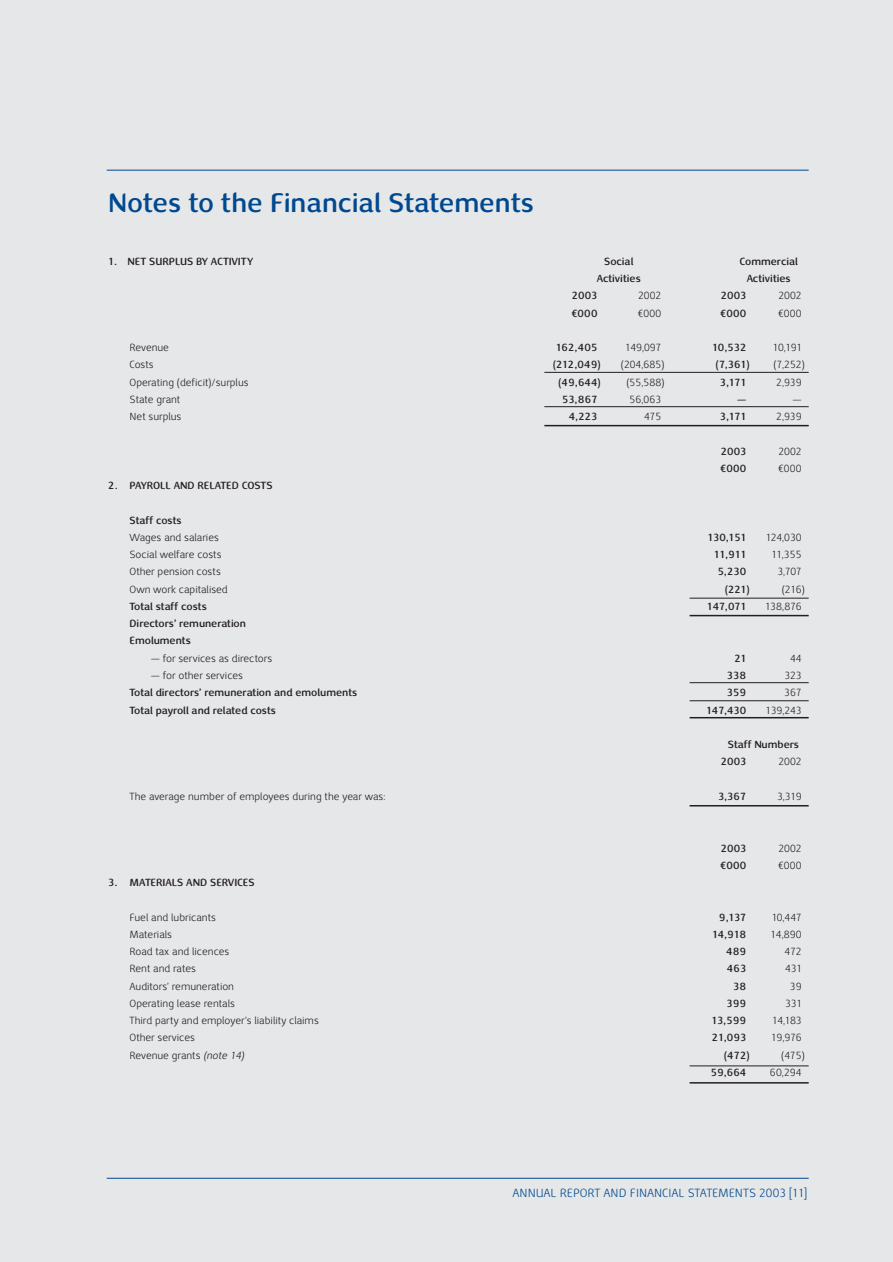
<style>
.page{position:relative;width:893px;height:1262px;background:#fff}
.page>*{position:absolute;margin:0;border:0;box-sizing:border-box;transform-origin:0 0}
.t1{font:700 27px "Nexus Sans";color:#004990}
.t2{font:12px "Nexus Sans";color:#004990}
.t3{font:10.5px/17.2px "Nexus Sans";color:#231f20}
.t4{font:700 10.5px/17.2px "Nexus Sans";color:#231f20}
.s1{font-style:italic}
</style>
<div class="page">
<div style="left:0;top:0;width:892px;height:1261px;background:#e6e7e8"></div>
<hr style="left:689px;top:805px;width:119px;height:1px;background:#231f20">
<hr style="left:689px;top:1082px;width:119px;height:1px;background:#231f20">
<hr style="left:689px;top:1065px;width:119px;height:1px;background:#231f20">
<hr style="left:689px;top:682px;width:119px;height:1px;background:#231f20">
<hr style="left:689px;top:700px;width:119px;height:1px;background:#231f20">
<hr style="left:689px;top:598px;width:119px;height:1px;background:#231f20">
<hr style="left:107px;top:170px;width:701px;height:1px;background:#004990">
<hr style="left:107px;top:1177px;width:701px;height:1px;background:#004990">
<hr style="left:544px;top:425px;width:264px;height:1px;background:#231f20">
<hr style="left:544px;top:406px;width:264px;height:1px;background:#231f20">
<hr style="left:544px;top:372px;width:264px;height:1px;background:#231f20">
<hr style="left:689px;top:615px;width:119px;height:1px;background:#231f20">
<hr style="left:689px;top:717px;width:119px;height:1px;background:#231f20">
<h2 class="t1" style="left:108px;top:192px;width:427px">Notes to the Financial Statements</h2>
<p class="t4" style="left:108px;top:254px;width:10px">1.</p>
<p class="t4" style="left:108px;top:478px;width:11px">2.</p>
<p class="t4" style="left:127px;top:254px;width:127px">NET SURPLUS BY ACTIVITY</p>
<p class="t4" style="left:596px;top:254px;width:46px;text-align:center">Social<br>Activities</p>
<p class="t4" style="left:739px;top:254px;width:60px;text-align:center">Commercial<br>Activities</p>
<p class="t4" style="left:571px;top:288px;width:28px">2003 €000</p>
<p class="t3" style="left:638px;top:288px;width:25px">2002 €000</p>
<p class="t4" style="left:720px;top:288px;width:28px">2003 €000</p>
<p class="t3" style="left:778px;top:288px;width:25px">2002 €000</p>
<p class="t3" style="left:129px;top:340px;width:41px">Revenue</p>
<p class="t4" style="left:555px;top:340px;width:43px">162,405</p>
<p class="t3" style="left:625px;top:340px;width:38px">149,097</p>
<p class="t4" style="left:712px;top:340px;width:36px">10,532</p>
<p class="t3" style="left:772px;top:340px;width:30px">10,191</p>
<p class="t3" style="left:129px;top:357px;width:26px">Costs</p>
<p class="t4" style="left:552px;top:357px;width:50px">(212,049)</p>
<p class="t3" style="left:621px;top:357px;width:45px">(204,685)</p>
<p class="t4" style="left:715px;top:357px;width:36px">(7,361)</p>
<p class="t3" style="left:773px;top:357px;width:33px">(7,252)</p>
<p class="t3" style="left:129px;top:374px;width:121px">Operating (deficit)/surplus</p>
<p class="t4" style="left:558px;top:374px;width:44px">(49,644)</p>
<p class="t3" style="left:626px;top:374px;width:40px">(55,588)</p>
<p class="t4" style="left:720px;top:374px;width:28px">3,171</p>
<p class="t3" style="left:776px;top:374px;width:27px">2,939</p>
<p class="t3" style="left:129px;top:392px;width:52px">State grant</p>
<p class="t3" style="left:129px;top:409px;width:53px">Net surplus</p>
<p class="t4" style="left:562px;top:392px;width:37px">53,867</p>
<p class="t3" style="left:629px;top:392px;width:33px">56,063</p>
<p class="t4" style="left:737px;top:392px;width:11px">—</p>
<p class="t3" style="left:792px;top:392px;width:11px">—</p>
<p class="t4" style="left:568px;top:409px;width:30px">4,223</p>
<p class="t3" style="left:644px;top:409px;width:19px">475</p>
<p class="t4" style="left:720px;top:409px;width:28px">3,171</p>
<p class="t3" style="left:776px;top:409px;width:27px">2,939</p>
<p class="t4" style="left:720px;top:443px;width:28px">2003 €000</p>
<p class="t3" style="left:778px;top:443px;width:25px">2002 €000</p>
<p class="t4" style="left:129px;top:478px;width:144px">PAYROLL AND RELATED COSTS</p>
<p class="t4" style="left:129px;top:512px;width:54px">Staff costs</p>
<p class="t3" style="left:129px;top:530px;width:91px">Wages and salaries</p>
<p class="t4" style="left:707px;top:530px;width:41px">130,151</p>
<p class="t3" style="left:765px;top:530px;width:37px">124,030</p>
<p class="t3" style="left:129px;top:547px;width:94px">Social welfare costs</p>
<p class="t4" style="left:713px;top:547px;width:34px">11,911</p>
<p class="t3" style="left:771px;top:547px;width:32px">11,355</p>
<p class="t3" style="left:129px;top:564px;width:93px">Other pension costs</p>
<p class="t4" style="left:717px;top:564px;width:30px">5,230</p>
<p class="t3" style="left:777px;top:564px;width:26px">3,707</p>
<p class="t3" style="left:129px;top:581px;width:100px">Own work capitalised</p>
<p class="t4" style="left:725px;top:581px;width:26px">(221)</p>
<p class="t3" style="left:781px;top:581px;width:25px">(216)</p>
<p class="t4" style="left:129px;top:599px;width:79px">Total staff costs</p>
<p class="t4" style="left:707px;top:599px;width:41px">147,071</p>
<p class="t3" style="left:765px;top:599px;width:38px">138,876</p>
<p class="t4" style="left:129px;top:616px;width:118px">Directors’ remuneration</p>
<p class="t4" style="left:129px;top:633px;width:63px">Emoluments</p>
<p class="t3" style="left:151px;top:650px;width:123px">— for services as directors</p>
<p class="t4" style="left:734px;top:650px;width:13px">21</p>
<p class="t3" style="left:790px;top:650px;width:13px">44</p>
<p class="t3" style="left:151px;top:668px;width:94px">— for other services</p>
<p class="t4" style="left:727px;top:668px;width:21px">338</p>
<p class="t3" style="left:784px;top:668px;width:19px">323</p>
<p class="t4" style="left:129px;top:685px;width:229px">Total directors’ remuneration and emoluments</p>
<p class="t4" style="left:727px;top:685px;width:21px">359</p>
<p class="t3" style="left:784px;top:685px;width:19px">367</p>
<p class="t4" style="left:129px;top:702px;width:148px">Total payroll and related costs</p>
<p class="t4" style="left:706px;top:702px;width:42px">147,430</p>
<p class="t3" style="left:765px;top:702px;width:38px">139,243</p>
<p class="t4" style="left:727px;top:737px;width:73px">Staff Numbers</p>
<p class="t4" style="left:720px;top:754px;width:27px">2003</p>
<p class="t3" style="left:778px;top:754px;width:25px">2002</p>
<p class="t3" style="left:129px;top:788px;width:257px">The average number of employees during the year was:</p>
<p class="t4" style="left:718px;top:788px;width:30px">3,367</p>
<p class="t3" style="left:777px;top:788px;width:26px">3,319</p>
<p class="t4" style="left:108px;top:875px;width:11px">3.</p>
<p class="t4" style="left:720px;top:840px;width:28px">2003 €000</p>
<p class="t3" style="left:778px;top:840px;width:25px">2002 €000</p>
<p class="t4" style="left:129px;top:875px;width:126px">MATERIALS AND SERVICES</p>
<p class="t3" style="left:129px;top:909px;width:88px">Fuel and lubricants</p>
<p class="t4" style="left:719px;top:909px;width:29px">9,137</p>
<p class="t3" style="left:771px;top:909px;width:32px">10,447</p>
<p class="t3" style="left:129px;top:926px;width:44px">Materials</p>
<p class="t4" style="left:712px;top:926px;width:36px">14,918</p>
<p class="t3" style="left:770px;top:926px;width:33px">14,890</p>
<p class="t3" style="left:129px;top:944px;width:101px">Road tax and licences</p>
<p class="t4" style="left:726px;top:944px;width:22px">489</p>
<p class="t3" style="left:784px;top:944px;width:19px">472</p>
<p class="t3" style="left:129px;top:961px;width:68px">Rent and rates</p>
<p class="t4" style="left:726px;top:961px;width:21px">463</p>
<p class="t3" style="left:785px;top:961px;width:18px">431</p>
<p class="t3" style="left:129px;top:978px;width:106px">Auditors’ remuneration</p>
<p class="t4" style="left:733px;top:978px;width:15px">38</p>
<p class="t3" style="left:790px;top:978px;width:13px">39</p>
<p class="t3" style="left:129px;top:995px;width:107px">Operating lease rentals</p>
<p class="t4" style="left:726px;top:995px;width:21px">399</p>
<p class="t3" style="left:785px;top:995px;width:18px">331</p>
<p class="t3" style="left:129px;top:1013px;width:191px">Third party and employer’s liability claims</p>
<p class="t4" style="left:711px;top:1013px;width:36px">13,599</p>
<p class="t3" style="left:772px;top:1013px;width:31px">14,183</p>
<p class="t3" style="left:129px;top:1030px;width:67px">Other services</p>
<p class="t4" style="left:712px;top:1030px;width:36px">21,093</p>
<p class="t3" style="left:771px;top:1030px;width:32px">19,976</p>
<p class="t3" style="left:129px;top:1047px;width:116px">Revenue grants <span class="s1">(note 14)</span></p>
<p class="t4" style="left:723px;top:1047px;width:27px">(472)</p>
<p class="t3" style="left:781px;top:1047px;width:25px">(475)</p>
<p class="t4" style="left:710px;top:1064px;width:37px">59,664</p>
<p class="t3" style="left:770px;top:1064px;width:33px">60,294</p>
<p class="t2" style="left:512px;top:1187px;width:296px">ANNUAL REPORT AND FINANCIAL STATEMENTS 2003 [11]</p>
</div>
